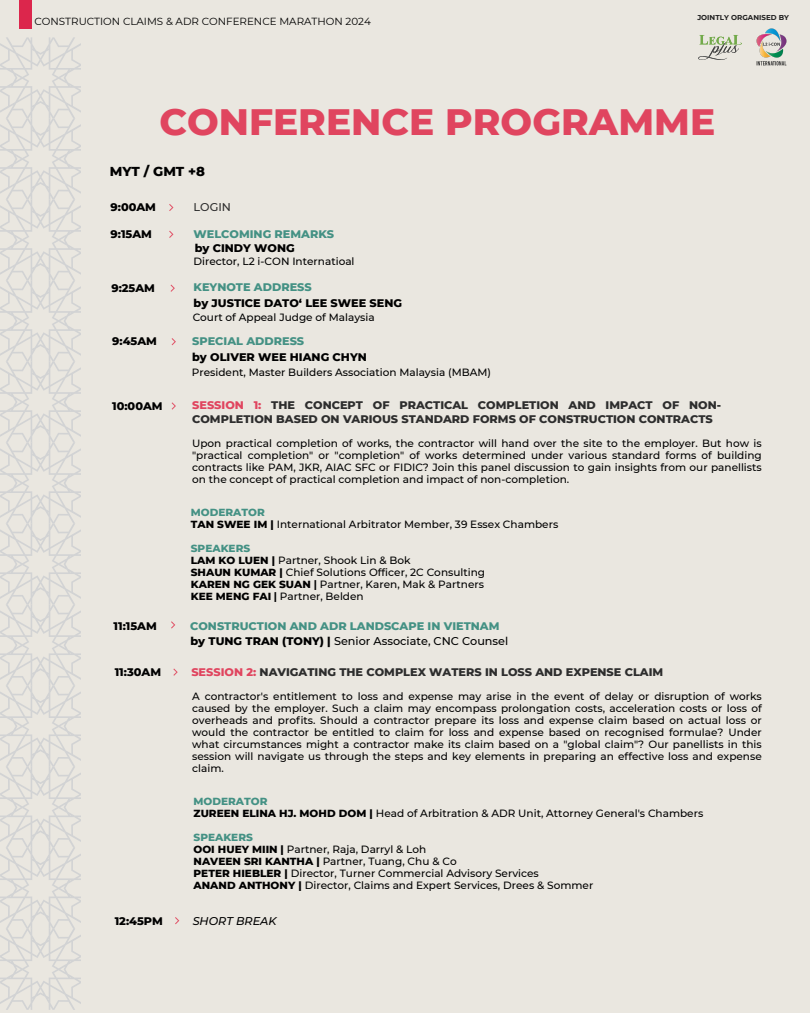
<style>
.page{position:relative;width:810px;height:1013px;background:#fff}
.page>*{position:absolute;margin:0;border:0;box-sizing:border-box;transform-origin:0 0}
.t1{font:800 37.5px "Montserrat";color:#e0455f}
.t2{font:800 13.2px "Montserrat";color:#000}
.t3{font:800 11.2px/13.5px "Montserrat";color:#2d2d2d}
.t4{font:800 11.2px/14.6px "Montserrat";color:#449184}
.t5{font:800 11.2px "Montserrat";color:#000}
.t6{font:italic 500 11.2px "Montserrat";color:#000}
.t7{font:500 11.2px "Montserrat";color:#2d2d2d}
.t8{font:500 10.5px/12px "Montserrat";color:#000}
.t9{font:10.3px "Montserrat";color:#000}
.t10{font:700 7.1px "Montserrat";letter-spacing:.005em;color:#1e1e1e}
.s1{color:#e0455f}
.s2{font-weight:800;color:#449184}
.s3{font-weight:800}
.s4{font-weight:700}
.s5{color:#000}
.s6{font-weight:500;color:#000}
</style>
<div class="page">
<div style="left:0;top:0;width:810px;height:1012px;background:#eae7e0"></div>
<svg style="left:0;top:37px;width:81px;height:972px"></svg>
<div style="left:19px;top:0;width:12px;height:28px;background:#dc264c"></div>
<svg style="left:698px;top:35px;width:44px;height:25px"></svg>
<img style="left:756px;top:28px;width:31px;height:38px">
<svg style="left:169px;top:204px;width:4px;height:7px"></svg>
<svg style="left:169px;top:231px;width:4px;height:7px"></svg>
<svg style="left:171px;top:284px;width:4px;height:8px"></svg>
<svg style="left:172px;top:338px;width:4px;height:7px"></svg>
<svg style="left:172px;top:402px;width:4px;height:7px"></svg>
<svg style="left:173px;top:668px;width:5px;height:7px"></svg>
<svg style="left:175px;top:917px;width:4px;height:7px"></svg>
<svg style="left:171px;top:621px;width:4px;height:7px"></svg>
<p class="t9" style="left:34px;top:15px;width:338px">CONSTRUCTION CLAIMS &amp; ADR CONFERENCE MARATHON 2024</p>
<p class="t10" style="left:697px;top:13px;width:93px">JOINTLY ORGANISED BY</p>
<h2 class="t1" style="left:159px;top:98px;width:557px">CONFERENCE PROGRAMME</h2>
<p class="t2" style="left:110px;top:163px;width:97px">MYT / GMT +8</p>
<p class="t5" style="left:111px;top:200px;width:47px">9:00AM</p>
<p class="t5" style="left:111px;top:227px;width:43px">9:15AM</p>
<h1 class="t5" style="left:111px;top:281px;width:45px">9:25AM</h1>
<p class="t5" style="left:112px;top:334px;width:46px">9:45AM</p>
<p class="t5" style="left:112px;top:399px;width:52px">10:00AM</p>
<p class="t5" style="left:114px;top:619px;width:45px">11:15AM</p>
<p class="t5" style="left:115px;top:665px;width:48px">11:30AM</p>
<p class="t5" style="left:115px;top:914px;width:50px">12:45PM</p>
<p class="t7" style="left:194px;top:200px;width:39px">LOGIN</p>
<p class="t4" style="left:194px;top:226px;width:142px">WELCOMING REMARKS</p>
<p class="t5" style="left:195px;top:241px;width:102px">by CINDY WONG</p>
<p class="t8" style="left:194px;top:255px;width:163px">Director, L2 i-CON Internatioal</p>
<p class="t4" style="left:194px;top:280px;width:120px">KEYNOTE ADDRESS</p>
<p class="t5" style="left:194px;top:296px;width:210px">by JUSTICE DATO‘ LEE SWEE SENG</p>
<p class="t8" style="left:193px;top:311px;width:184px">Court of Appeal Judge of Malaysia</p>
<p class="t4" style="left:192px;top:334px;width:114px">SPECIAL ADDRESS</p>
<p class="t5" style="left:192px;top:349px;width:176px">by OLIVER WEE HIANG CHYN</p>
<p class="t8" style="left:192px;top:366px;width:301px">President, Master Builders Association Malaysia (MBAM)</p>
<p class="t3" style="left:192px;top:398px;width:530px"><span class="s1">SESSION 1:</span> THE CONCEPT OF PRACTICAL COMPLETION AND IMPACT OF NON-<br>COMPLETION BASED ON VARIOUS STANDARD FORMS OF CONSTRUCTION CONTRACTS</p>
<p class="t8" style="left:192px;top:437px;width:571px;text-align:justify">Upon practical completion of works, the contractor will hand over the site to the employer. But how is "practical completion" or "completion" of works determined under various standard forms of building contracts like PAM, JKR, AIAC SFC or FIDIC? Join this panel discussion to gain insights from our panellists on the concept of practical completion and impact of non-completion.</p>
<p class="t8" style="left:191px;top:506px;width:369px"><span class="s2">MODERATOR<br></span><span class="s3">TAN SWEE IM |</span> International Arbitrator Member, 39 Essex Chambers</p>
<p class="t8" style="left:191px;top:542px;width:296px"><span class="s2">SPEAKERS<br></span><span class="s3">LAM KO LUEN |</span> Partner, Shook Lin &amp; Bok<br><span class="s3">SHAUN KUMAR |</span> Chief Solutions Officer, 2C Consulting <span class="s3">KAREN NG GEK SUAN</span> <span class="s4">|</span> Partner, Karen, Mak &amp; Partners <span class="s3">KEE MENG FAI</span> <span class="s4">|</span> Partner, Belden</p>
<p class="t4" style="left:190px;top:618px;width:320px">CONSTRUCTION AND ADR LANDSCAPE IN VIETNAM <span class="s5">by TUNG TRAN (TONY) |</span> <span class="s6">Senior Associate, CNC Counsel</span></p>
<p class="t3" style="left:191px;top:665px;width:473px"><span class="s1">SESSION 2:</span> NAVIGATING THE COMPLEX WATERS IN LOSS AND EXPENSE CLAIM</p>
<p class="t8" style="left:192px;top:690px;width:571px;text-align:justify">A contractor's entitlement to loss and expense may arise in the event of delay or disruption of works caused by the employer. Such a claim may encompass prolongation costs, acceleration costs or loss of overheads and profits. Should a contractor prepare its loss and expense claim based on actual loss or would the contractor be entitled to claim for loss and expense based on recognised formulae? Under what circumstances might a contractor make its claim based on a "global claim"? Our panellists in this session will navigate us through the steps and key elements in preparing an effective loss and expense claim.</p>
<p class="t8" style="left:194px;top:795px;width:511px"><span class="s2">MODERATOR<br></span><span class="s3">ZUREEN ELINA HJ. MOHD DOM |</span> Head of Arbitration &amp; ADR Unit, Attorney General's Chambers</p>
<p class="t8" style="left:194px;top:831px;width:401px"><span class="s2">SPEAKERS<br></span><span class="s3">OOI HUEY MIIN |</span> Partner, Raja, Darryl &amp; Loh<br><span class="s3">NAVEEN SRI KANTHA |</span> Partner, Tuang, Chu &amp; Co<br><span class="s3">PETER HIEBLER |</span> Director, Turner Commercial Advisory Services<br><span class="s3">ANAND ANTHONY |</span> Director, Claims and Expert Services, Drees &amp; Sommer</p>
<p class="t6" style="left:193px;top:914px;width:85px">SHORT BREAK</p>
</div>
